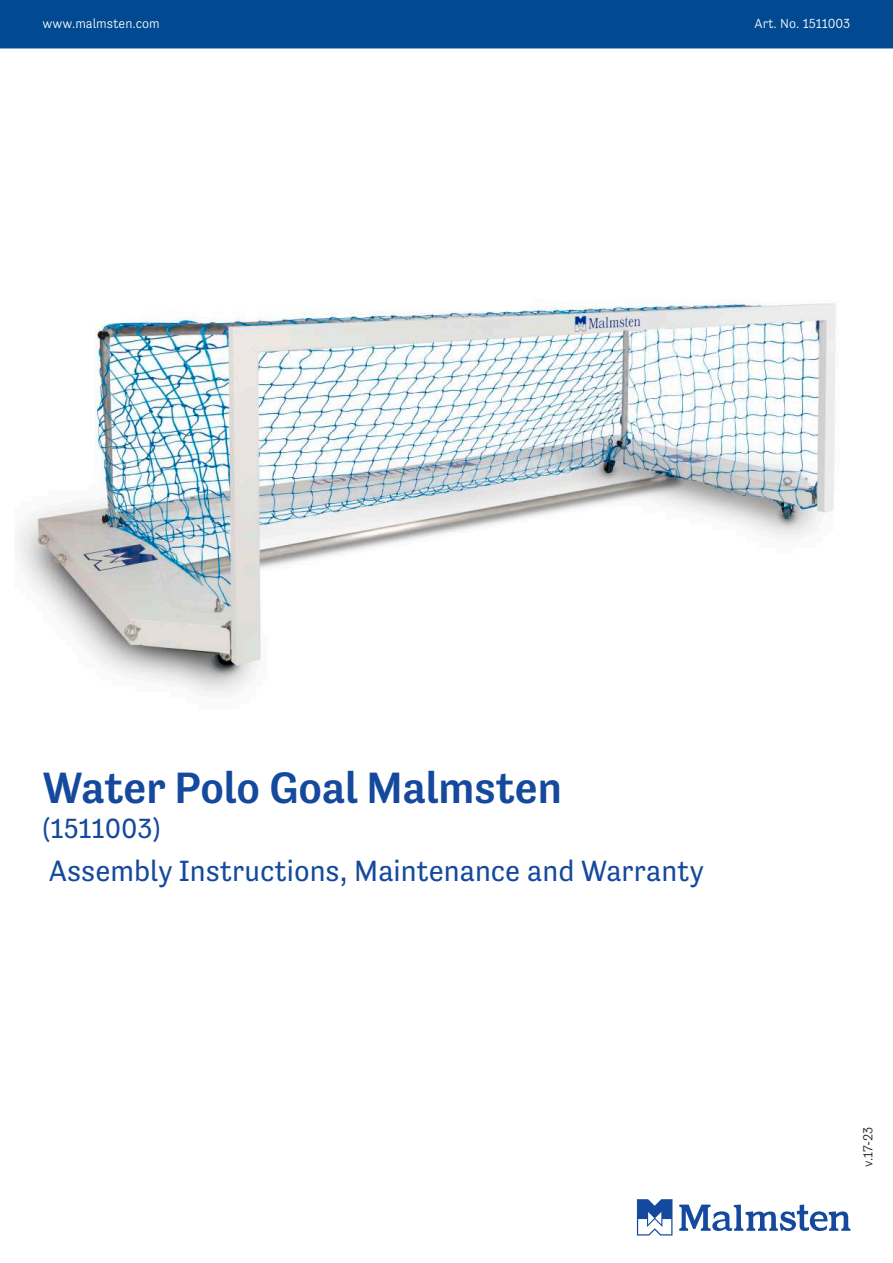
<style>
.page{position:relative;width:893px;height:1263px;background:#fff}
.page>*{position:absolute;margin:0;border:0;box-sizing:border-box;transform-origin:0 0}
.t1{font:500 45px "Tenso";color:#14499d}
.t2{font:30px "Tenso";color:#14499d}
.t3{font:28.5px "Tenso";color:#14499d}
.t4{font:300 13.5px "Tenso";color:#fff}
.t5{font:300 13.5px "Tenso";color:#231f20}
</style>
<div class="page">
<div style="left:0;top:0;width:893px;height:48px;background:#014990"></div>
<svg style="left:679px;top:1204px;width:171px;height:27px"></svg>
<svg style="left:637px;top:1199px;width:35px;height:36px"></svg>
<img style="left:20px;top:300px;width:816px;height:392px">
<p class="t4" style="left:43px;top:15px;width:119px">www.malmsten.com</p>
<p class="t4" style="left:755px;top:15px;width:97px">Art. No. 1511003</p>
<h1 class="t1" style="left:43px;top:763px;width:521px">Water Polo Goal Malmsten</h1>
<p class="t3" style="left:43px;top:812px;width:120px">(1511003)</p>
<p class="t2" style="left:49px;top:854px;width:657px">Assembly Instructions, Maintenance and Warranty</p>
<p class="t5" style="left:860px;top:1167px;width:42px;rotate:-90deg">v.17-23</p>
</div>
